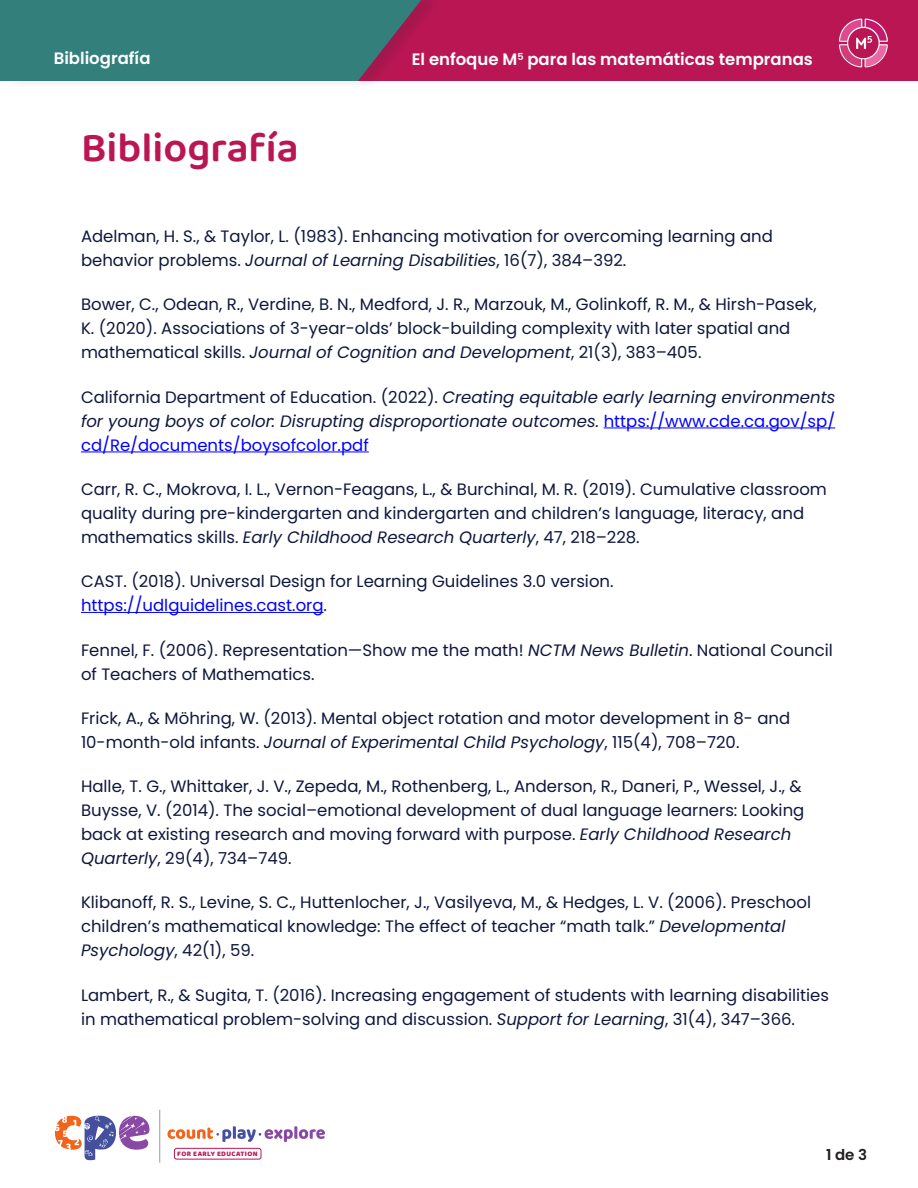
<style>
.page{position:relative;width:918px;height:1188px;background:#fff}
.page>*{position:absolute;margin:0;border:0;box-sizing:border-box;transform-origin:0 0}
.t1{font:600 42px "Baloo 2";color:#bb1654}
.t2{font:16.5px/24px "Poppins";color:#0f173d}
.t3{font:italic 16.5px/24px "Poppins";color:#0f173d;text-align:justify}
.t4{font:600 16.5px "Poppins";color:#fff}
.t5{font:600 15px "Poppins";color:#231f20}
.t6{font:800 7.2px "Baloo 2";letter-spacing:.05em;color:#bb1654}
.s1{font-style:italic}
.s2{font-style:normal}
.s3{font-style:normal;color:#00f}
.s4{color:#00f}
</style>
<div class="page">
<svg style="left:167px;top:1126px;width:158px;height:16px"></svg>
<svg style="left:55px;top:1116px;width:95px;height:44px"></svg>
<hr style="left:159px;top:1110px;width:1px;height:53px;background:#999">
<div style="left:174px;top:1148px;width:87px;height:11px;border:1px solid #bb1654;border-radius:2px"></div>
<div style="left:208px;top:0;width:710px;height:81px;background:#bb1654"></div>
<div style="left:7px;top:0;width:436px;height:89px;background:#231f20;opacity:.15"></div>
<svg style="left:0;top:0;width:421px;height:81px;background:#3b7778"></svg>
<svg style="left:839px;top:19px;width:49px;height:48px"></svg>
<hr style="left:604px;top:428px;width:231px;height:1px;background:#00f">
<hr style="left:81px;top:452px;width:288px;height:1px;background:#00f">
<hr style="left:81px;top:612px;width:243px;height:1px;background:#00f">
<p class="t4" style="left:54px;top:49px;width:98px">Bibliografía</p>
<p class="t4" style="left:412px;top:50px;width:403px">El enfoque M<sup>5</sup> para las matemáticas tempranas</p>
<h1 class="t1" style="left:81px;top:117px;width:219px">Bibliografía</h1>
<p class="t2" style="left:81px;top:225px;width:693px">Adelman, H. S., &amp; Taylor, L. (1983). Enhancing motivation for overcoming learning and behavior problems. <span class="s1">Journal of Learning Disabilities</span>, 16(7), 384–392.</p>
<p class="t2" style="left:81px;top:293px;width:737px">Bower, C., Odean, R., Verdine, B. N., Medford, J. R., Marzouk, M., Golinkoff, R. M., &amp; Hirsh-Pasek,<br>K. (2020). Associations of 3-year-olds’ block-building complexity with later spatial and mathematical skills. <span class="s1">Journal of Cognition and Development</span>, 21(3), 383–405.</p>
<p class="t3" style="left:81px;top:385px;width:756px"><span class="s2">California Department of Education. (2022).</span> Creating equitable early learning environments for young boys of color: Disrupting disproportionate outcomes. <span class="s3">https://www.cde.ca.gov/sp/ cd/Re/documents/boysofcolor.pdf</span></p>
<p class="t2" style="left:81px;top:477px;width:747px">Carr, R. C., Mokrova, I. L., Vernon-Feagans, L., &amp; Burchinal, M. R. (2019). Cumulative classroom quality during pre-kindergarten and kindergarten and children’s language, literacy, and mathematics skills. <span class="s1">Early Childhood Research Quarterly</span>, 47, 218–228.</p>
<p class="t2" style="left:81px;top:570px;width:534px">CAST. (2018). Universal Design for Learning Guidelines 3.0 version. <span class="s4">https://udlguidelines.cast.org</span>.</p>
<p class="t2" style="left:81px;top:638px;width:754px">Fennel, F. (2006). Representation—Show me the math! <span class="s1">NCTM News Bulletin</span>. National Council of Teachers of Mathematics.</p>
<p class="t2" style="left:81px;top:706px;width:711px">Frick, A., &amp; Möhring, W. (2013). Mental object rotation and motor development in 8- and<br>10-month-old infants. <span class="s1">Journal of Experimental Child Psychology</span>, 115(4), 708–720.</p>
<p class="t2" style="left:81px;top:774px;width:725px">Halle, T. G., Whittaker, J. V., Zepeda, M., Rothenberg, L., Anderson, R., Daneri, P., Wessel, J., &amp; Buysse, V. (2014). The social–emotional development of dual language learners: Looking back at existing research and moving forward with purpose. <span class="s1">Early Childhood Research Quarterly</span>, 29(4), 734–749.</p>
<p class="t2" style="left:81px;top:891px;width:732px">Klibanoff, R. S., Levine, S. C., Huttenlocher, J., Vasilyeva, M., &amp; Hedges, L. V. (2006). Preschool children’s mathematical knowledge: The effect of teacher “math talk.” <span class="s1">Developmental<br>Psychology</span>, 42(1), 59.</p>
<p class="t2" style="left:81px;top:983px;width:750px">Lambert, R., &amp; Sugita, T. (2016). Increasing engagement of students with learning disabilities in mathematical problem-solving and discussion. <span class="s1">Support for Learning</span>, 31(4), 347–366.</p>
<p class="t6" style="left:177px;top:1148px;width:82px">FOR EARLY EDUCATION</p>
<p class="t5" style="left:826px;top:1146px;width:42px">1 de 3</p>
</div>
